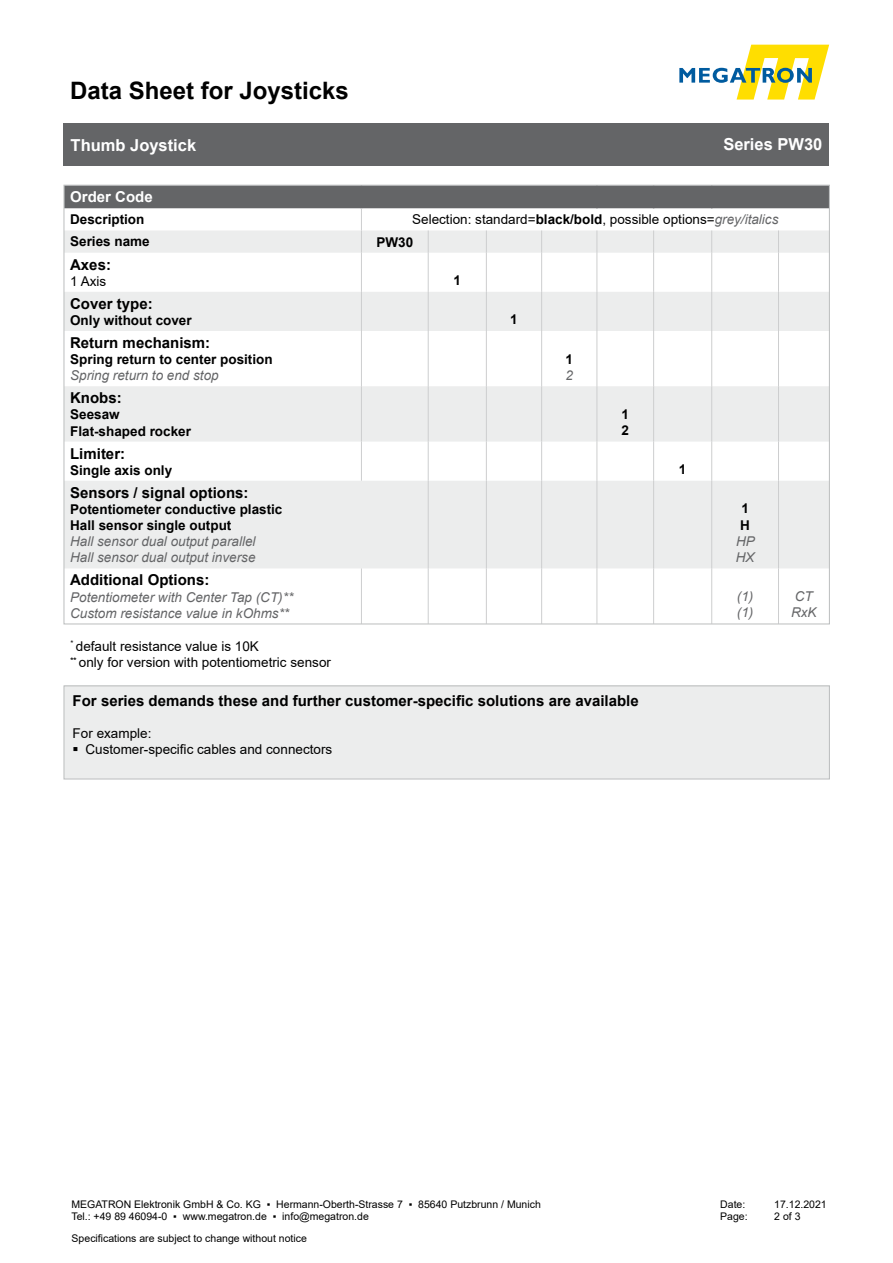
<style>
.page{position:relative;width:893px;height:1263px;background:#fff}
.page>*{position:absolute;margin:0;border:0;box-sizing:border-box;transform-origin:0 0}
.t1{font:700 24px "Arial";color:#000}
.t2{font:700 16.5px "Arial";color:#fff}
.t3{font:700 15px "Arial";color:#000}
.t4{font:700 15px "Arial";color:#fff}
.t5{font:13.5px "Arial";color:#000}
.t6{font:700 13.5px "Arial";color:#000}
.mitte_grau{font:italic 13.5px "Arial";color:#646567}
.t7{font:10.5px/12.6px "Arial";color:#000}
.s1{font-weight:700}
.s2{font-style:italic;color:#646567}
</style>
<div class="page">
<svg style="left:679px;top:45px;width:150px;height:55px"></svg>
<div style="left:64px;top:123px;width:765px;height:43px;background:#646567"></div>
<svg style="left:66px;top:253px;width:762px;height:315px;fill:#eceded"></svg>
<svg style="left:66px;top:187px;width:762px;height:66px"></svg>
<hr style="left:361px;top:253px;width:1px;height:39px;background:#cdcecf">
<hr style="left:428px;top:253px;width:1px;height:39px;background:#cdcecf">
<hr style="left:486px;top:253px;width:1px;height:39px;background:#cdcecf">
<hr style="left:541px;top:253px;width:1px;height:39px;background:#cdcecf">
<hr style="left:597px;top:253px;width:1px;height:39px;background:#cdcecf">
<hr style="left:653px;top:253px;width:1px;height:39px;background:#cdcecf">
<hr style="left:711px;top:253px;width:1px;height:39px;background:#cdcecf">
<hr style="left:778px;top:253px;width:1px;height:39px;background:#cdcecf">
<hr style="left:361px;top:292px;width:1px;height:39px;background:#cdcecf">
<hr style="left:428px;top:292px;width:1px;height:39px;background:#cdcecf">
<hr style="left:486px;top:292px;width:1px;height:39px;background:#cdcecf">
<hr style="left:541px;top:292px;width:1px;height:39px;background:#cdcecf">
<hr style="left:597px;top:292px;width:1px;height:39px;background:#cdcecf">
<hr style="left:653px;top:292px;width:1px;height:39px;background:#cdcecf">
<hr style="left:711px;top:292px;width:1px;height:39px;background:#cdcecf">
<hr style="left:778px;top:292px;width:1px;height:39px;background:#cdcecf">
<hr style="left:361px;top:331px;width:1px;height:55px;background:#cdcecf">
<hr style="left:428px;top:331px;width:1px;height:55px;background:#cdcecf">
<hr style="left:486px;top:331px;width:1px;height:55px;background:#cdcecf">
<hr style="left:541px;top:331px;width:1px;height:55px;background:#cdcecf">
<hr style="left:597px;top:331px;width:1px;height:55px;background:#cdcecf">
<hr style="left:653px;top:331px;width:1px;height:55px;background:#cdcecf">
<hr style="left:711px;top:331px;width:1px;height:55px;background:#cdcecf">
<hr style="left:778px;top:331px;width:1px;height:55px;background:#cdcecf">
<hr style="left:361px;top:386px;width:1px;height:56px;background:#cdcecf">
<hr style="left:428px;top:386px;width:1px;height:56px;background:#cdcecf">
<hr style="left:486px;top:386px;width:1px;height:56px;background:#cdcecf">
<hr style="left:541px;top:386px;width:1px;height:56px;background:#cdcecf">
<hr style="left:597px;top:386px;width:1px;height:56px;background:#cdcecf">
<hr style="left:653px;top:386px;width:1px;height:56px;background:#cdcecf">
<hr style="left:711px;top:386px;width:1px;height:56px;background:#cdcecf">
<hr style="left:778px;top:386px;width:1px;height:56px;background:#cdcecf">
<hr style="left:361px;top:442px;width:1px;height:39px;background:#cdcecf">
<hr style="left:428px;top:442px;width:1px;height:39px;background:#cdcecf">
<hr style="left:486px;top:442px;width:1px;height:39px;background:#cdcecf">
<hr style="left:541px;top:442px;width:1px;height:39px;background:#cdcecf">
<hr style="left:597px;top:442px;width:1px;height:39px;background:#cdcecf">
<hr style="left:653px;top:442px;width:1px;height:39px;background:#cdcecf">
<hr style="left:711px;top:442px;width:1px;height:39px;background:#cdcecf">
<hr style="left:778px;top:442px;width:1px;height:39px;background:#cdcecf">
<hr style="left:428px;top:481px;width:1px;height:87px;background:#cdcecf">
<hr style="left:486px;top:481px;width:1px;height:87px;background:#cdcecf">
<hr style="left:541px;top:481px;width:1px;height:87px;background:#cdcecf">
<hr style="left:597px;top:481px;width:1px;height:87px;background:#cdcecf">
<hr style="left:653px;top:481px;width:1px;height:87px;background:#cdcecf">
<hr style="left:711px;top:481px;width:1px;height:87px;background:#cdcecf">
<hr style="left:778px;top:481px;width:1px;height:87px;background:#cdcecf">
<hr style="left:361px;top:568px;width:1px;height:56px;background:#cdcecf">
<hr style="left:428px;top:568px;width:1px;height:56px;background:#cdcecf">
<hr style="left:486px;top:568px;width:1px;height:56px;background:#cdcecf">
<hr style="left:541px;top:568px;width:1px;height:56px;background:#cdcecf">
<hr style="left:597px;top:568px;width:1px;height:56px;background:#cdcecf">
<hr style="left:653px;top:568px;width:1px;height:56px;background:#cdcecf">
<hr style="left:711px;top:568px;width:1px;height:56px;background:#cdcecf">
<hr style="left:778px;top:568px;width:1px;height:56px;background:#cdcecf">
<div style="left:64px;top:686px;width:765px;height:93px;background:#eceded"></div>
<div style="left:64px;top:686px;width:766px;height:93px;border:1px solid #bbbdbe"></div>
<h1 class="t1" style="left:70px;top:73px;width:280px">Data Sheet for Joysticks</h1>
<h2 class="t2" style="left:71px;top:133px;width:127px">Thumb Joystick</h2>
<h2 class="t2" style="left:723px;top:133px;width:101px">Series PW30</h2>
<p class="t4" style="left:70px;top:186px;width:84px">Order Code</p>
<p class="t6" style="left:70px;top:210px;width:76px">Description</p>
<p class="t5" style="left:412px;top:210px;width:368px">Selection: standard=<span class="s1">black/bold</span>, possible options=<span class="s2">grey/italics</span></p>
<p class="t6" style="left:70px;top:232px;width:81px">Series name</p>
<p class="t6" style="left:376px;top:232px;width:38px">PW30</p>
<p class="t3" style="left:70px;top:254px;width:42px">Axes:</p>
<p class="t5" style="left:70px;top:272px;width:38px">1 Axis</p>
<p class="t6" style="left:454px;top:271px;width:9px">1</p>
<p class="t3" style="left:70px;top:293px;width:84px">Cover type:</p>
<p class="t6" style="left:70px;top:311px;width:123px">Only without cover</p>
<p class="t6" style="left:510px;top:310px;width:9px">1</p>
<p class="t3" style="left:70px;top:332px;width:142px">Return mechanism:</p>
<p class="t6" style="left:70px;top:350px;width:204px">Spring return to center position</p>
<p class="mitte_grau" style="left:70px;top:367px;width:150px">Spring return to end stop</p>
<p class="t6" style="left:565px;top:349px;width:9px">1</p>
<p class="mitte_grau" style="left:565px;top:366px;width:9px">2</p>
<p class="t3" style="left:70px;top:387px;width:53px">Knobs:</p>
<p class="t6" style="left:70px;top:405px;width:51px">Seesaw</p>
<p class="t6" style="left:70px;top:421px;width:122px">Flat-shaped rocker</p>
<p class="t6" style="left:621px;top:405px;width:9px">1</p>
<p class="t6" style="left:621px;top:421px;width:9px">2</p>
<p class="t3" style="left:70px;top:443px;width:57px">Limiter:</p>
<p class="t6" style="left:70px;top:460px;width:104px">Single axis only</p>
<p class="t6" style="left:679px;top:460px;width:9px">1</p>
<p class="t3" style="left:70px;top:482px;width:180px">Sensors / signal options:</p>
<p class="t6" style="left:70px;top:500px;width:214px">Potentiometer conductive plastic</p>
<p class="t6" style="left:70px;top:516px;width:163px">Hall sensor single output</p>
<p class="mitte_grau" style="left:70px;top:533px;width:187px">Hall sensor dual output parallel</p>
<p class="mitte_grau" style="left:70px;top:549px;width:187px">Hall sensor dual output inverse</p>
<p class="t3" style="left:70px;top:569px;width:141px">Additional Options:</p>
<p class="mitte_grau" style="left:70px;top:588px;width:225px">Potentiometer with Center Tap (CT)**</p>
<p class="mitte_grau" style="left:70px;top:604px;width:221px">Custom resistance value in kOhms**</p>
<p class="t5" style="left:71px;top:637px;width:190px"><sup>*</sup> default resistance value is 10K</p>
<p class="t5" style="left:71px;top:653px;width:262px"><sup>**</sup> only for version with potentiometric sensor</p>
<p class="t3" style="left:73px;top:690px;width:568px">For series demands these and further customer-specific solutions are available</p>
<p class="t5" style="left:73px;top:724px;width:80px">For example:</p>
<p class="t5" style="left:85px;top:740px;width:248px">Customer-specific cables and connectors</p>
<p class="t6" style="left:741px;top:499px;width:9px">1</p>
<p class="t6" style="left:740px;top:515px;width:11px">H</p>
<p class="mitte_grau" style="left:736px;top:532px;width:20px">HP</p>
<p class="mitte_grau" style="left:736px;top:548px;width:20px">HX</p>
<p class="mitte_grau" style="left:737px;top:587px;width:18px">(1)</p>
<p class="mitte_grau" style="left:737px;top:604px;width:18px">(1)</p>
<p class="mitte_grau" style="left:795px;top:587px;width:19px">CT</p>
<p class="mitte_grau" style="left:791px;top:604px;width:27px">RxK</p>
<p class="t7" style="left:71px;top:1198px;width:471px">MEGATRON Elektronik GmbH &amp; Co. KG ▪ Hermann-Oberth-Strasse 7 ▪ 85640 Putzbrunn / Munich<br>Tel.: +49 89 46094-0 ▪ www.megatron.de ▪ info@megatron.de</p>
<p class="t7" style="left:720px;top:1198px;width:27px">Date:</p>
<p class="t7" style="left:774px;top:1198px;width:54px">17.12.2021</p>
<p class="t7" style="left:720px;top:1210px;width:29px">Page:</p>
<p class="t7" style="left:774px;top:1210px;width:28px">2 of 3</p>
<p class="t7" style="left:72px;top:1232px;width:237px">Specifications are subject to change without notice</p>
</div>
